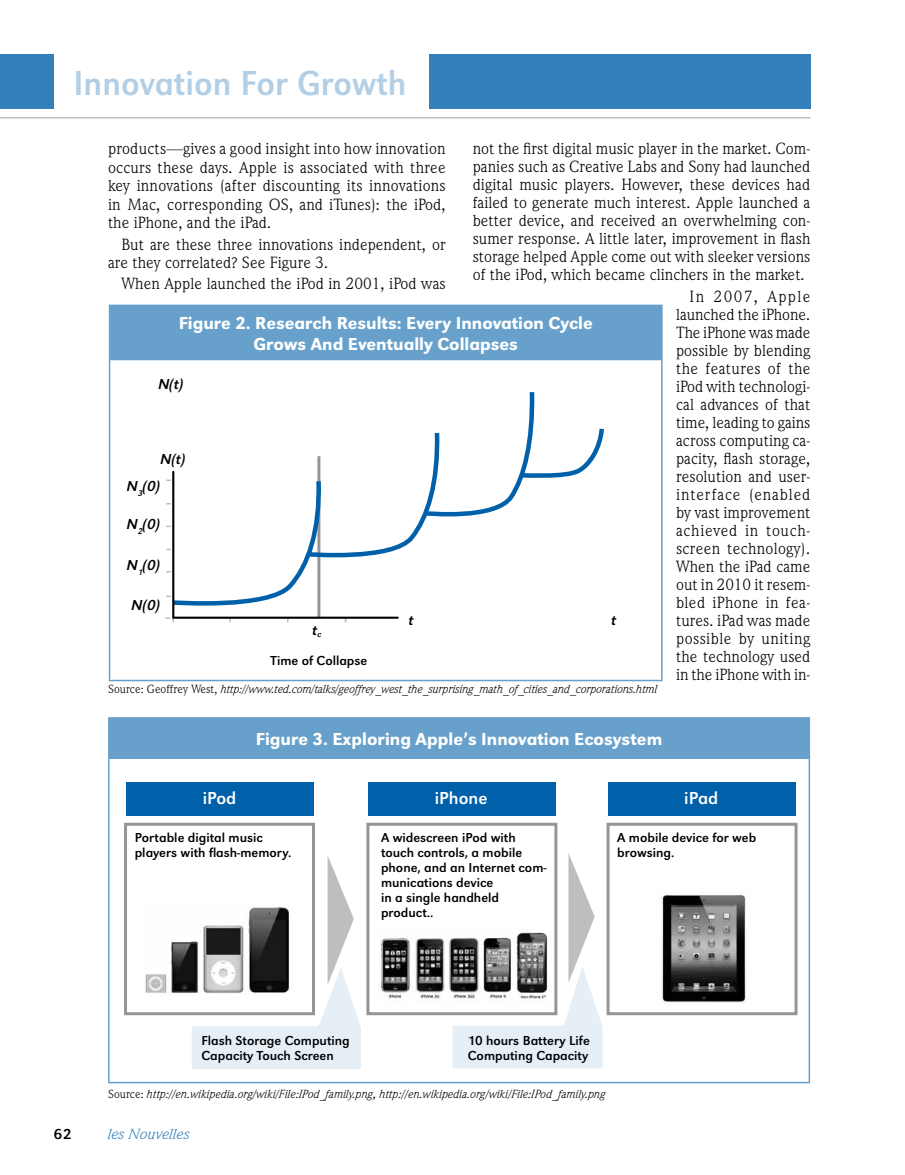
<style>
.page{position:relative;width:905px;height:1175px;background:#fff}
.page>*{position:absolute;margin:0;border:0;box-sizing:border-box;transform-origin:0 0}
.t1{font:36px "URW Grotesk T Regu Narr";color:#b3cfe5}
.t2{font:500 18px/21.6px "URW Grotesk T";color:#fff;text-align:center}
.t3{font:18px "URW Grotesk T";color:#fff}
.t4{font:16.5px/18px "Weidemann IT Cby BT";color:#000;text-align:justify}
.t5{font:15px "URW Grotesk T Regu Obli";color:#000}
.t6{font:italic 15px "Weidemann IT Cby BT";color:#3380ba;scale:1.08 1}
.t7{font:15px "URW Grotesk T";color:#000;scale:1.08 1}
.t8{font:13.5px/15px "URW Grotesk T";color:#000}
.t9{font:italic 12px "Weidemann IT Cby BT";letter-spacing:-.01em;color:#000}
.s1{font-style:normal}
</style>
<div class="page">
<hr style="left:0;top:117px;width:810px;height:1px;background:#bcbec0">
<div style="left:0;top:54px;width:54px;height:54px;background:#3380ba"></div>
<div style="left:429px;top:54px;width:381px;height:54px;background:#3380ba"></div>
<svg style="left:166px;top:392px;width:438px;height:230px"></svg>
<div style="left:110px;top:305px;width:552px;height:55px;background:#66a0cb"></div>
<hr style="left:109px;top:304px;width:553px;height:2px;background:#66a0cb">
<hr style="left:109px;top:306px;width:1px;height:54px;background:#66a0cb">
<hr style="left:109px;top:360px;width:1px;height:320px;background:#66a0cb">
<hr style="left:661px;top:360px;width:1px;height:320px;background:#66a0cb">
<hr style="left:109px;top:680px;width:553px;height:1px;background:#66a0cb">
<img style="left:380px;top:937px;width:72px;height:62px">
<div style="left:109px;top:718px;width:700px;height:40px;background:#66a0cb"></div>
<hr style="left:108px;top:717px;width:702px;height:1px;background:#66a0cb">
<hr style="left:108px;top:718px;width:2px;height:40px;background:#66a0cb">
<hr style="left:808px;top:718px;width:2px;height:40px;background:#66a0cb">
<hr style="left:108px;top:758px;width:2px;height:323px;background:#66a0cb">
<hr style="left:808px;top:758px;width:2px;height:323px;background:#66a0cb">
<hr style="left:108px;top:1081px;width:702px;height:2px;background:#66a0cb">
<hr style="left:110px;top:758px;width:698px;height:1px;background:#66a0cb">
<img style="left:145px;top:941px;width:47px;height:52px">
<div style="left:126px;top:782px;width:187px;height:33px;background:#0060a9"></div>
<div style="left:124px;top:822px;width:191px;height:193px;border:3px solid #939598"></div>
<div style="left:368px;top:782px;width:188px;height:33px;background:#0060a9"></div>
<div style="left:366px;top:822px;width:191px;height:193px;border:3px solid #939598"></div>
<div style="left:608px;top:782px;width:188px;height:33px;background:#0060a9"></div>
<div style="left:606px;top:822px;width:191px;height:193px;border:3px solid #939598"></div>
<svg style="left:192px;top:855px;width:169px;height:214px"></svg>
<svg style="left:452px;top:853px;width:150px;height:215px"></svg>
<img style="left:660px;top:895px;width:86px;height:108px">
<h1 class="t1" style="left:74px;top:62px;width:335px">Innovation For Growth</h1>
<p class="t4" style="left:473px;top:139px;width:339px">not the first digital music player in the market. Com&shy;panies such as Creative Labs and Sony had launched digital music players. However, these devices had failed to generate much interest. Apple launched a better device, and received an overwhelming con&shy;sumer response. A little later, improvement in flash storage helped Apple come out with sleeker versions of the iPod, which became clinchers in the market.</p>
<p class="t4" style="left:676px;top:287px;width:136px;text-indent:13px">In 2007, Apple launched the iPhone.<br>The iPhone was made possible by blending the features of the iPod with technologi&shy;cal advances of that time, leading to gains across computing ca&shy;pacity, flash storage, resolution and user&shy;interface (enabled by vast improvement achieved in touch&shy;screen technology).<br>When the iPad came out in 2010 it resem&shy;bled iPhone in fea&shy;tures. iPad was made possible by uniting the technology used in the iPhone with in-</p>
<p class="t4" style="left:108px;top:139px;width:339px">products—gives a good insight into how innovation occurs these days. Apple is associated with three key innovations (after discounting its innovations in Mac, corresponding OS, and iTunes): the iPod, the iPhone, and the iPad.</p>
<p class="t4" style="left:108px;top:235px;width:339px;text-indent:13px">But are these three innovations independent, or are they correlated? See Figure 3.</p>
<p class="t4" style="left:121px;top:274px;width:325px">When Apple launched the iPod in 2001, iPod was</p>
<p class="t2" style="left:179px;top:312px;width:415px">Figure 2. Research Results: Every Innovation Cycle<br>Grows And Eventually Collapses</p>
<p class="t5" style="left:158px;top:375px;width:27px">N(t)</p>
<p class="t5" style="left:161px;top:450px;width:27px">N(t)</p>
<p class="t5" style="left:127px;top:477px;width:35px">N<sub>3</sub>(0)</p>
<p class="t5" style="left:127px;top:516px;width:35px">N<sub>2</sub>(0)</p>
<p class="t5" style="left:127px;top:556px;width:35px">N<sub>1</sub>(0)</p>
<p class="t5" style="left:132px;top:596px;width:30px">N(0)</p>
<p class="t5" style="left:409px;top:611px;width:7px">t</p>
<p class="t5" style="left:611px;top:612px;width:7px">t</p>
<p class="t5" style="left:312px;top:621px;width:11px">t<sub>c</sub></p>
<p class="t8" style="left:270px;top:652px;width:98px">Time of Collapse</p>
<p class="t9" style="left:108px;top:681px;width:551px"><span class="s1">Source: Geoffrey West,</span> http://www.ted.com/talks/geoffrey_west_the_surprising_math_of_cities_and_corporations.html</p>
<p class="t2" style="left:256px;top:728px;width:408px">Figure 3. Exploring Apple’s Innovation Ecosystem</p>
<p class="t3" style="left:203px;top:787px;width:35px">iPod</p>
<p class="t3" style="left:435px;top:787px;width:54px">iPhone</p>
<p class="t3" style="left:684px;top:787px;width:35px">iPad</p>
<p class="t8" style="left:381px;top:829px;width:167px">A widescreen iPod with touch controls, a mobile phone, and an Internet com&shy;munications device<br>in a single handheld product..</p>
<p class="t8" style="left:617px;top:829px;width:141px">A mobile device for web browsing.</p>
<p class="t8" style="left:135px;top:829px;width:158px">Portable digital music players with flash-memory.</p>
<p class="t8" style="left:201px;top:1032px;width:150px">Flash Storage Computing<br>Capacity Touch Screen</p>
<p class="t8" style="left:468px;top:1032px;width:123px">10 hours Battery Life<br>Computing Capacity</p>
<p class="t9" style="left:108px;top:1087px;width:499px"><span class="s1">Source:</span> http://en.wikipedia.org/wiki/File:IPod_family.png, http://en.wikipedia.org/wiki/File:IPod_family.png</p>
<p class="t7" style="left:54px;top:1125px;width:18px">62</p>
<p class="t6" style="left:108px;top:1125px;width:77px">les Nouvelles</p>
</div>
